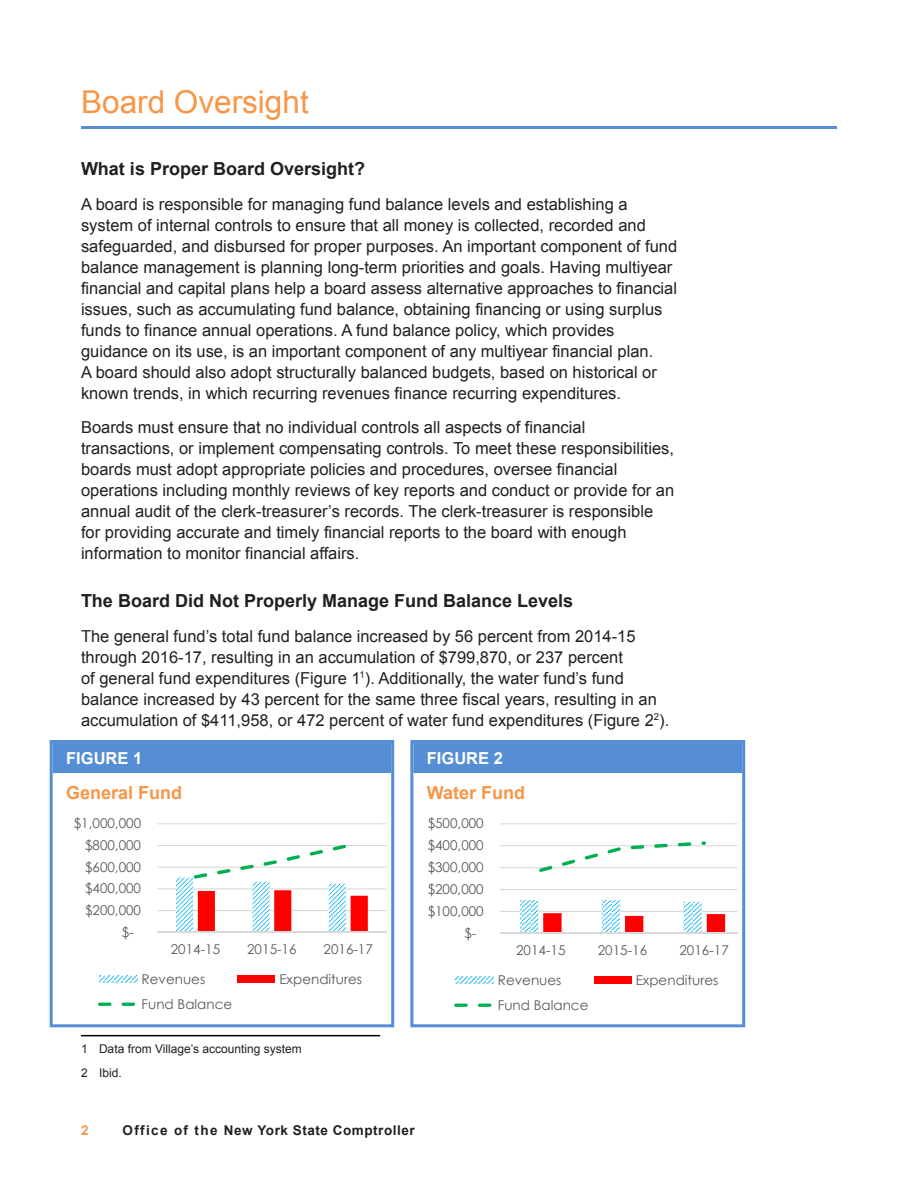
<style>
.page{position:relative;width:918px;height:1188px;background:#fff}
.page>*{position:absolute;margin:0;border:0;box-sizing:border-box;transform-origin:0 0}
.Section_Heads{font:31.5px "Arial";color:#f79646}
.Small_Subhead{font:700 18px "Arial";color:#231f20}
._7_Figures{font:700 18px "Arial";color:#f79646}
.Body_Text{font:16.5px/21px "Arial";color:#231f20}
._7_Figures-2{font:700 16.5px "Arial";color:#fff}
.t1{font:13.5px "Century Gothic";color:#595959}
.t2{font:700 13.5px "Arial";letter-spacing:.04em;color:#231f20}
.t3{font:700 13.5px "Arial";color:#f79646}
.Footnotes{font:12px "Arial";color:#231f20}
</style>
<div class="page">
<hr style="left:81px;top:126px;width:756px;height:3px;background:#558ed5">
<hr style="left:81px;top:1035px;width:299px;height:1px;background:#000">
<div style="left:53px;top:743px;width:338px;height:30px;background:#558ed5"></div>
<div style="left:50px;top:740px;width:344px;height:287px;border:3px solid #558ed5"></div>
<svg style="left:98px;top:823px;width:289px;height:183px"></svg>
<div style="left:413px;top:743px;width:329px;height:30px;background:#558ed5"></div>
<div style="left:410px;top:740px;width:335px;height:287px;border:3px solid #558ed5"></div>
<svg style="left:454px;top:823px;width:283px;height:184px"></svg>
<p class="Section_Heads" style="left:81px;top:81px;width:229px">Board Oversight</p>
<p class="Small_Subhead" style="left:81px;top:157px;width:286px">What is Proper Board Oversight?</p>
<p class="Body_Text" style="left:81px;top:193px;width:598px">A board is responsible for managing fund balance levels and establishing a system of internal controls to ensure that all money is collected, recorded and safeguarded, and disbursed for proper purposes. An important component of fund balance management is planning long-term priorities and goals. Having multiyear financial and capital plans help a board assess alternative approaches to financial issues, such as accumulating fund balance, obtaining financing or using surplus funds to finance annual operations. A fund balance policy, which provides guidance on its use, is an important component of any multiyear financial plan.<br>A board should also adopt structurally balanced budgets, based on historical or known trends, in which recurring revenues finance recurring expenditures.</p>
<p class="Body_Text" style="left:81px;top:417px;width:595px">Boards must ensure that no individual controls all aspects of financial transactions, or implement compensating controls. To meet these responsibilities, boards must adopt appropriate policies and procedures, oversee financial operations including monthly reviews of key reports and conduct or provide for an annual audit of the clerk-treasurer’s records. The clerk-treasurer is responsible for providing accurate and timely financial reports to the board with enough information to monitor financial affairs.</p>
<p class="Small_Subhead" style="left:81px;top:589px;width:494px">The Board Did Not Properly Manage Fund Balance Levels</p>
<p class="Body_Text" style="left:81px;top:625px;width:587px">The general fund’s total fund balance increased by 56 percent from 2014-15 through 2016-17, resulting in an accumulation of $799,870, or 237 percent<br>of general fund expenditures (Figure 1<sup>1</sup>). Additionally, the water fund’s fund balance increased by 43 percent for the same three fiscal years, resulting in an accumulation of $411,958, or 472 percent of water fund expenditures (Figure 2<sup>2</sup>).</p>
<p class="_7_Figures-2" style="left:66px;top:747px;width:78px">FIGURE 1</p>
<p class="_7_Figures" style="left:66px;top:780px;width:118px">General Fund</p>
<p class="_7_Figures-2" style="left:427px;top:747px;width:78px">FIGURE 2</p>
<p class="_7_Figures" style="left:427px;top:780px;width:100px">Water Fund</p>
<p class="t1" style="left:74px;top:814px;width:69px">$1,000,000</p>
<p class="t1" style="left:428px;top:814px;width:58px">$500,000</p>
<p class="t1" style="left:85px;top:836px;width:58px">$800,000</p>
<p class="t1" style="left:428px;top:836px;width:58px">$400,000</p>
<p class="t1" style="left:85px;top:857px;width:58px">$600,000</p>
<p class="t1" style="left:428px;top:858px;width:58px">$300,000</p>
<p class="t1" style="left:85px;top:879px;width:58px">$400,000</p>
<p class="t1" style="left:428px;top:880px;width:58px">$200,000</p>
<p class="t1" style="left:85px;top:901px;width:58px">$200,000</p>
<p class="t1" style="left:428px;top:901px;width:58px">$100,000</p>
<p class="t1" style="left:122px;top:922px;width:13px">$-</p>
<p class="t1" style="left:464px;top:923px;width:13px">$-</p>
<p class="t1" style="left:171px;top:940px;width:51px">2014-15</p>
<p class="t1" style="left:247px;top:940px;width:51px">2015-16</p>
<p class="t1" style="left:324px;top:940px;width:51px">2016-17</p>
<p class="t1" style="left:142px;top:969px;width:65px">Revenues</p>
<p class="t1" style="left:279px;top:969px;width:84px">Expenditures</p>
<p class="t1" style="left:142px;top:994px;width:92px">Fund Balance</p>
<p class="t1" style="left:516px;top:941px;width:51px">2014-15</p>
<p class="t1" style="left:598px;top:941px;width:51px">2015-16</p>
<p class="t1" style="left:679px;top:941px;width:51px">2016-17</p>
<p class="t1" style="left:498px;top:970px;width:65px">Revenues</p>
<p class="t1" style="left:636px;top:970px;width:84px">Expenditures</p>
<p class="t1" style="left:498px;top:995px;width:92px">Fund Balance</p>
<p class="Footnotes" style="left:81px;top:1041px;width:222px">1 Data from Village’s accounting system</p>
<p class="Footnotes" style="left:81px;top:1065px;width:40px">2 Ibid.</p>
<p class="t3" style="left:81px;top:1121px;width:9px">2</p>
<p class="t2" style="left:123px;top:1121px;width:294px">Office of the New York State Comptroller</p>
</div>
